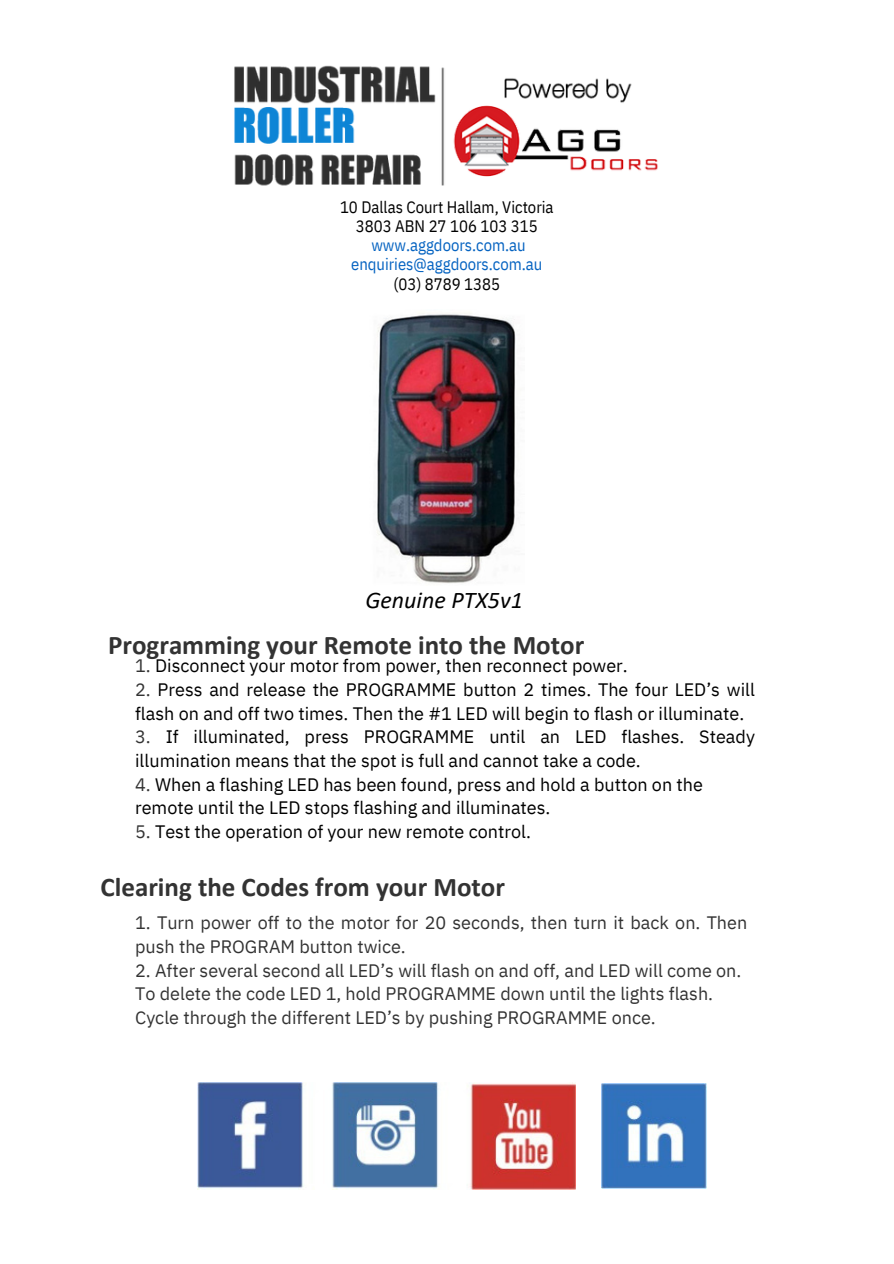
<style>
.page{position:relative;width:894px;height:1264px;background:#fff}
.page>*{position:absolute;margin:0;border:0;box-sizing:border-box;transform-origin:0 0}
.t1{font:700 27px "Calibri";color:#333}
.t2{font:italic 24px "Calibri";color:#000}
.t3{font:18px/23.7px "IBM Plex Sans";color:#000}
.t4{font:18px/23.7px "IBM Plex Sans";color:#333}
.t5{font:16.5px/19.2px "IBM Plex Sans Cond";color:#000;text-align:center}
.t6{font:16.5px/19.2px "IBM Plex Sans Cond";color:#0563c1;text-align:center}
.s1{color:#333}
</style>
<div class="page">
<img style="left:377px;top:313px;width:139px;height:271px">
<img style="left:198px;top:1082px;width:377px;height:107px">
<img style="left:601px;top:1083px;width:105px;height:105px">
<img style="left:234px;top:65px;width:424px;height:121px">
<p class="t5" style="left:340px;top:197px;width:215px">10 Dallas Court Hallam, Victoria<br>3803 ABN 27 106 103 315</p>
<p class="t6" style="left:351px;top:235px;width:193px">www.aggdoors.com.au enquiries@aggdoors.com.au</p>
<p class="t5" style="left:393px;top:274px;width:108px">(03) 8789 1385</p>
<p class="t2" style="left:365px;top:590px;width:159px">Genuine PTX5v1</p>
<h1 class="t1" style="left:108px;top:633px;width:477px">Programming your Remote into the Motor</h1>
<p class="t3" style="left:135px;top:654px;width:494px"><span class="s1">1.</span> Disconnect your motor from power, then reconnect power.</p>
<p class="t3" style="left:135px;top:677px;width:621px"><span class="s1">2.</span> Press and release the PROGRAMME button 2 times. The four LED’s will flash on and off two times. Then the #1 LED will begin to flash or illuminate.</p>
<p class="t3" style="left:135px;top:724px;width:621px"><span class="s1">3.</span> If illuminated, press PROGRAMME until an LED flashes. Steady illumination means that the spot is full and cannot take a code.</p>
<p class="t3" style="left:135px;top:772px;width:569px"><span class="s1">4.</span> When a flashing LED has been found, press and hold a button on the</p>
<h1 class="t3" style="left:135px;top:795px;width:417px">remote until the LED stops flashing and illuminates.</h1>
<p class="t3" style="left:135px;top:819px;width:397px"><span class="s1">5.</span> Test the operation of your new remote control.</p>
<h2 class="t1" style="left:100px;top:875px;width:406px">Clearing the Codes from your Motor</h2>
<p class="t4" style="left:135px;top:910px;width:613px">1. Turn power off to the motor for 20 seconds, then turn it back on. Then push the PROGRAM button twice.</p>
<p class="t4" style="left:135px;top:958px;width:607px">2. After several second all LED’s will flash on and off, and LED will come on.<br>To delete the code LED 1, hold PROGRAMME down until the lights flash.<br>Cycle through the different LED’s by pushing PROGRAMME once.</p>
</div>
